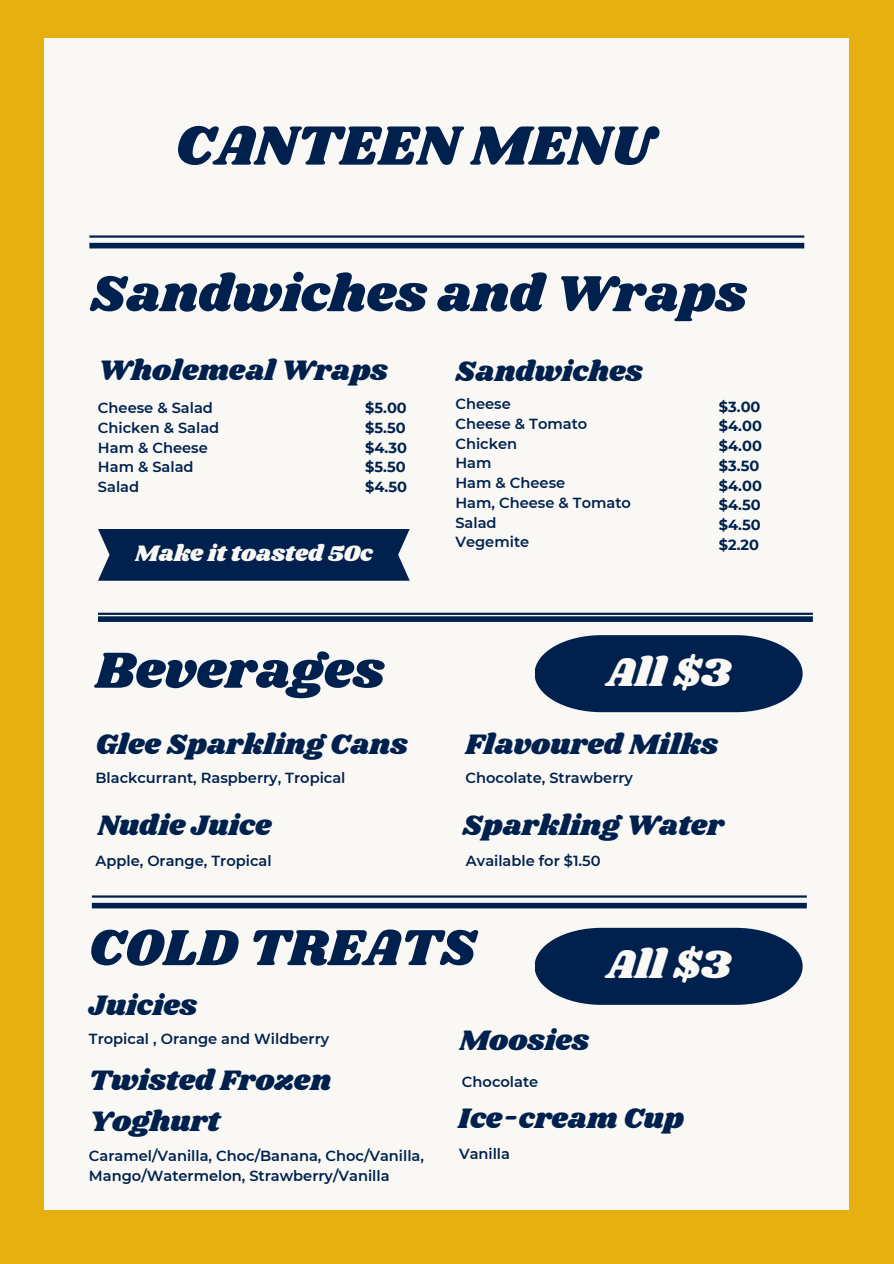
<style>
.page{position:relative;width:894px;height:1264px;background:#fff}
.page>*{position:absolute;margin:0;border:0;box-sizing:border-box;transform-origin:0 0}
.t1{font:57.3px "Shrikhand";color:#00214d}
.t2{font:52.5px "Shrikhand";color:#00214d}
.t3{font:41.25px "Shrikhand";color:#f9f8f5}
.t4{font:29.25px/40.5px "Shrikhand";color:#00214d}
.t5{font:23.25px "Shrikhand";color:#f9f8f5}
.t6{font:600 14.55px/19.6px "Montserrat";color:#00214d}
.t7{font:700 14.55px "Montserrat";color:#00214d}
</style>
<div class="page">
<div style="left:0;top:0;width:893px;height:1263px;background:#e6b011"></div>
<div style="left:45px;top:38px;width:803px;height:1171px;background:#f9f8f5"></div>
<div style="left:92px;top:902px;width:714px;height:6px;background:#00214d"></div>
<hr style="left:92px;top:895px;width:714px;height:2px;background:#00214d">
<div style="left:89px;top:243px;width:715px;height:5px;background:#00214d"></div>
<hr style="left:89px;top:235px;width:715px;height:3px;background:#00214d">
<div style="left:98px;top:616px;width:714px;height:6px;background:#00214d"></div>
<hr style="left:98px;top:612px;width:714px;height:3px;background:#00214d">
<div style="left:98px;top:529px;width:311px;height:51px;background:#00214d"></div>
<svg style="left:535px;top:635px;width:267px;height:77px;background:#1a375e"></svg>
<svg style="left:535px;top:927px;width:267px;height:77px;background:#1b385f"></svg>
<p class="t1" style="left:175px;top:106px;width:481px">CANTEEN MENU</p>
<p class="t2" style="left:90px;top:257px;width:657px">Sandwiches and Wraps</p>
<h5 class="t4" style="left:98px;top:351px;width:291px">Wholemeal Wraps</h5>
<h3 class="t6" style="left:98px;top:398px;width:116px">Cheese &amp; Salad</h3>
<h2 class="t6" style="left:98px;top:418px;width:123px">Chicken &amp; Salad</h2>
<h4 class="t6" style="left:98px;top:437px;width:111px">Ham &amp; Cheese</h4>
<p class="t6" style="left:98px;top:457px;width:97px">Ham &amp; Salad</p>
<h4 class="t6" style="left:98px;top:477px;width:43px">Salad</h4>
<h1 class="t4" style="left:455px;top:352px;width:189px">Sandwiches</h1>
<h3 class="t6" style="left:455px;top:394px;width:57px">Cheese</h3>
<h4 class="t6" style="left:455px;top:414px;width:133px">Cheese &amp; Tomato</h4>
<p class="t6" style="left:455px;top:433px;width:63px">Chicken</p>
<h4 class="t6" style="left:455px;top:453px;width:38px">Ham</h4>
<h4 class="t6" style="left:455px;top:473px;width:111px">Ham &amp; Cheese</h4>
<p class="t6" style="left:455px;top:493px;width:177px">Ham, Cheese &amp; Tomato</p>
<h4 class="t6" style="left:455px;top:512px;width:43px">Salad</h4>
<p class="t6" style="left:455px;top:532px;width:75px">Vegemite</p>
<p class="t7" style="left:718px;top:397px;width:43px">$3.00</p>
<p class="t7" style="left:718px;top:417px;width:45px">$4.00</p>
<p class="t7" style="left:718px;top:437px;width:45px">$4.00</p>
<p class="t7" style="left:718px;top:457px;width:42px">$3.50</p>
<p class="t7" style="left:718px;top:476px;width:45px">$4.00</p>
<p class="t7" style="left:718px;top:496px;width:43px">$4.50</p>
<p class="t7" style="left:718px;top:516px;width:43px">$4.50</p>
<p class="t7" style="left:718px;top:535px;width:42px">$2.20</p>
<p class="t7" style="left:365px;top:399px;width:43px">$5.00</p>
<h4 class="t7" style="left:365px;top:419px;width:42px">$5.50</h4>
<p class="t7" style="left:365px;top:438px;width:43px">$4.30</p>
<h4 class="t7" style="left:365px;top:458px;width:42px">$5.50</h4>
<p class="t7" style="left:365px;top:478px;width:43px">$4.50</p>
<h1 class="t5" style="left:135px;top:537px;width:239px">Make it toasted 50c</h1>
<p class="t2" style="left:95px;top:634px;width:290px">Beverages</p>
<h2 class="t3" style="left:606px;top:643px;width:125px">All $3</h2>
<h4 class="t4" style="left:95px;top:725px;width:314px">Glee Sparkling Cans</h4>
<p class="t4" style="left:465px;top:725px;width:254px">Flavoured Milks</p>
<p class="t6" style="left:95px;top:767px;width:251px">Blackcurrant, Raspberry, Tropical</p>
<p class="t6" style="left:465px;top:767px;width:169px">Chocolate, Strawberry</p>
<p class="t4" style="left:98px;top:805px;width:175px">Nudie Juice</p>
<p class="t4" style="left:462px;top:805px;width:263px">Sparkling Water</p>
<p class="t6" style="left:95px;top:850px;width:178px">Apple, Orange, Tropical</p>
<p class="t6" style="left:466px;top:850px;width:136px">Available for $1.50</p>
<p class="t2" style="left:88px;top:911px;width:389px">COLD TREATS</p>
<h4 class="t4" style="left:89px;top:986px;width:110px">Juicies</h4>
<p class="t6" style="left:89px;top:1028px;width:242px">Tropical , Orange and Wildberry</p>
<p class="t4" style="left:459px;top:1020px;width:132px">Moosies</p>
<p class="t3" style="left:606px;top:936px;width:125px">All $3</p>
<p class="t4" style="left:89px;top:1061px;width:244px">Twisted Frozen<br>Yoghurt</p>
<p class="t6" style="left:462px;top:1071px;width:78px">Chocolate</p>
<p class="t4" style="left:458px;top:1098px;width:227px">Ice-cream Cup</p>
<p class="t6" style="left:89px;top:1145px;width:336px">Caramel/Vanilla, Choc/Banana, Choc/Vanilla,<br>Mango/Watermelon, Strawberry/Vanilla</p>
<p class="t6" style="left:459px;top:1144px;width:53px">Vanilla</p>
</div>
